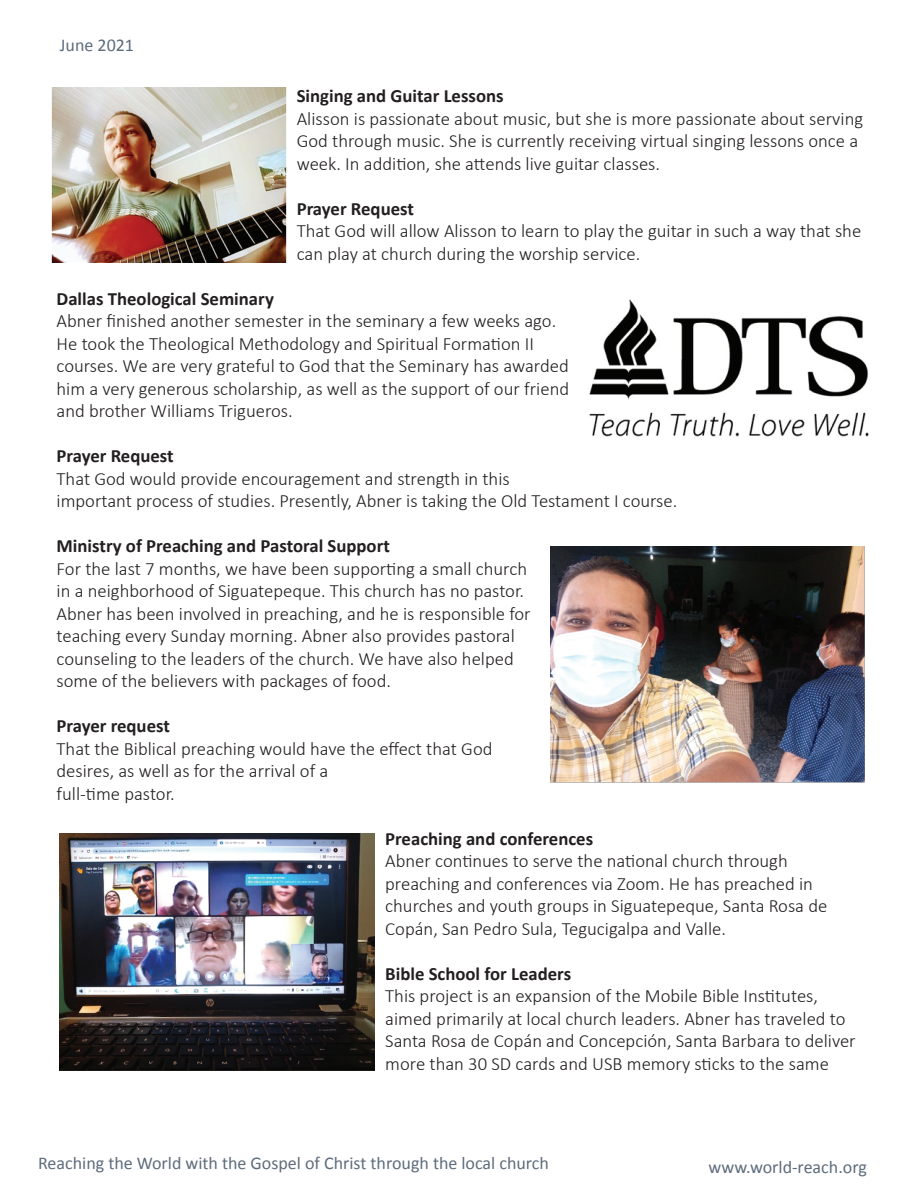
<style>
.page{position:relative;width:918px;height:1188px;background:#fff}
.page>*{position:absolute;margin:0;border:0;box-sizing:border-box;transform-origin:0 0}
.t1{font:300 18.75px/22.5px "Calibri";color:#231f20}
.t2{font:700 18.75px "Calibri";color:#231f20}
.t3{font:18px "Calibri";color:#5e6c7c}
</style>
<div class="page">
<img style="left:51px;top:88px;width:236px;height:175px">
<img style="left:589px;top:299px;width:280px;height:138px">
<img style="left:550px;top:546px;width:315px;height:236px">
<img style="left:59px;top:833px;width:316px;height:238px">
<p class="t3" style="left:60px;top:33px;width:76px">June 2021</p>
<p class="t2" style="left:297px;top:83px;width:208px">Singing and Guitar Lessons</p>
<p class="t1" style="left:297px;top:107px;width:568px">Alisson is passionate about music, but she is more passionate about serving<br>God through music. She is currently receiving virtual singing lessons once a week. In addition, she attends live guitar classes.</p>
<p class="t2" style="left:297px;top:195px;width:119px">Prayer Request</p>
<p class="t1" style="left:297px;top:219px;width:566px">That God will allow Alisson to learn to play the guitar in such a way that she can play at church during the worship service.</p>
<p class="t2" style="left:57px;top:285px;width:219px">Dallas Theological Seminary</p>
<p class="t1" style="left:57px;top:309px;width:514px">Abner finished another semester in the seminary a few weeks ago.<br>He took the Theological Methodology and Spiritual Formation II courses. We are very grateful to God that the Seminary has awarded him a very generous scholarship, as well as the support of our friend and brother Williams Trigueros.</p>
<p class="t2" style="left:57px;top:443px;width:119px">Prayer Request</p>
<p class="t1" style="left:57px;top:467px;width:622px">That God would provide encouragement and strength in this<br>important process of studies. Presently, Abner is taking the Old Testament I course.</p>
<p class="t2" style="left:57px;top:533px;width:335px">Ministry of Preaching and Pastoral Support</p>
<p class="t1" style="left:57px;top:557px;width:476px">For the last 7 months, we have been supporting a small church in a neighborhood of Siguatepeque. This church has no pastor.<br>Abner has been involved in preaching, and he is responsible for teaching every Sunday morning. Abner also provides pastoral counseling to the leaders of the church. We have also helped some of the believers with packages of food.</p>
<p class="t2" style="left:57px;top:713px;width:115px">Prayer request</p>
<p class="t1" style="left:57px;top:737px;width:437px">That the Biblical preaching would have the effect that God desires, as well as for the arrival of a<br>full-time pastor.</p>
<p class="t2" style="left:385px;top:825px;width:210px">Preaching and conferences</p>
<p class="t1" style="left:385px;top:849px;width:444px">Abner continues to serve the national church through preaching and conferences via Zoom. He has preached in churches and youth groups in Siguatepeque, Santa Rosa de Copán, San Pedro Sula, Tegucigalpa and Valle.</p>
<p class="t2" style="left:385px;top:960px;width:187px">Bible School for Leaders</p>
<p class="t1" style="left:385px;top:984px;width:472px">This project is an expansion of the Mobile Bible Institutes, aimed primarily at local church leaders. Abner has traveled to Santa Rosa de Copán and Concepción, Santa Barbara to deliver more than 30 SD cards and USB memory sticks to the same</p>
<p class="t3" style="left:38px;top:1152px;width:512px">Reaching the World with the Gospel of Christ through the local church</p>
<p class="t3" style="left:709px;top:1156px;width:160px">www.world-reach.org</p>
</div>
